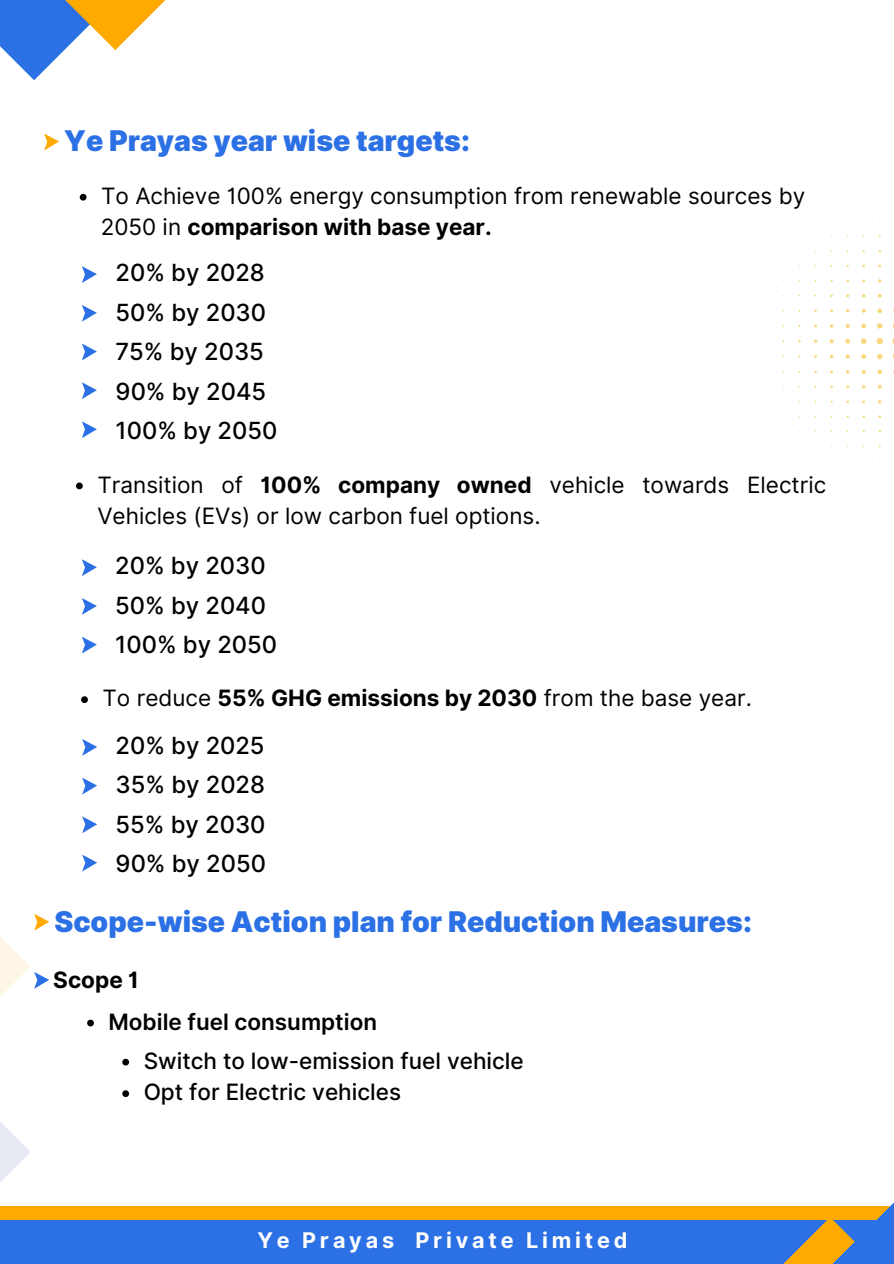
<style>
.page{position:relative;width:894px;height:1264px;background:#fff}
.page>*{position:absolute;margin:0;border:0;box-sizing:border-box;transform-origin:0 0}
.t1{font:900 28.5px "Inter";color:#2b70e4}
.t2{font:500 23.7px/39.3px "Inter";color:#000}
.t3{font:22.5px/31.5px "Inter";color:#000}
.t4{font:500 22.5px "Inter";color:#000}
.t5{font:700 22.5px "Inter";color:#000}
.t6{font:600 22.5px "Inter";color:#000}
.t7{font:700 21.6px "Inter";letter-spacing:.175em;color:#fff}
.s1{font-weight:400}
.s2{font-weight:700}
</style>
<div class="page">
<svg style="left:0;top:0;width:165px;height:80px"></svg>
<svg style="left:782px;top:206px;width:111px;height:271px"></svg>
<div style="left:0;top:1206px;width:893px;height:57px;background:#fa0"></div>
<div style="left:0;top:1219px;width:893px;height:44px;background:#2b70e4"></div>
<svg style="left:777px;top:1204px;width:116px;height:59px"></svg>
<svg style="left:44px;top:134px;width:15px;height:16px"></svg>
<svg style="left:80px;top:194px;width:6px;height:6px"></svg>
<svg style="left:82px;top:266px;width:14px;height:17px"></svg>
<svg style="left:82px;top:305px;width:14px;height:17px"></svg>
<svg style="left:82px;top:343px;width:14px;height:17px"></svg>
<svg style="left:82px;top:382px;width:14px;height:17px"></svg>
<svg style="left:82px;top:421px;width:14px;height:17px"></svg>
<svg style="left:76px;top:482px;width:7px;height:7px"></svg>
<svg style="left:82px;top:559px;width:14px;height:17px"></svg>
<svg style="left:82px;top:598px;width:14px;height:17px"></svg>
<svg style="left:82px;top:636px;width:14px;height:17px"></svg>
<svg style="left:81px;top:696px;width:7px;height:7px"></svg>
<svg style="left:82px;top:739px;width:15px;height:16px"></svg>
<svg style="left:82px;top:777px;width:15px;height:17px"></svg>
<svg style="left:82px;top:816px;width:15px;height:17px"></svg>
<svg style="left:82px;top:854px;width:15px;height:17px"></svg>
<svg style="left:0;top:914px;width:49px;height:306px"></svg>
<svg style="left:87px;top:1019px;width:7px;height:7px"></svg>
<svg style="left:122px;top:1058px;width:7px;height:7px"></svg>
<svg style="left:122px;top:1090px;width:7px;height:7px"></svg>
<h1 class="t1" style="left:64px;top:124px;width:407px">Ye Prayas year wise targets:</h1>
<p class="t3" style="left:101px;top:180px;width:705px">To Achieve 100% energy consumption from renewable sources by</p>
<p class="t5" style="left:101px;top:214px;width:392px"><span class="s1">2050 in</span> comparison with base year.</p>
<p class="t2" style="left:116px;top:253px;width:163px">20% by 2028<br>50% by 2030<br>75% by 2035<br>90% by 2045<br>100% by 2050</p>
<h2 class="t3" style="left:97px;top:468px;width:730px">Transition of <span class="s2">100% company owned</span> vehicle towards Electric<br>Vehicles (EVs) or low carbon fuel options.</h2>
<p class="t2" style="left:115px;top:546px;width:163px">20% by 2030<br>50% by 2040<br>100% by 2050</p>
<p class="t3" style="left:102px;top:682px;width:650px">To reduce <span class="s2">55% GHG emissions by 2030</span> from the base year.</p>
<p class="t2" style="left:116px;top:725px;width:152px;text-align:justify">20% by 2025<br>35% by 2028<br>55% by 2030<br>90% by 2050</p>
<p class="t1" style="left:54px;top:904px;width:698px">Scope-wise Action plan for Reduction Measures:</p>
<p class="t5" style="left:53px;top:966px;width:87px">Scope 1</p>
<p class="t6" style="left:108px;top:1008px;width:270px">Mobile fuel consumption</p>
<h2 class="t4" style="left:144px;top:1047px;width:381px">Switch to low-emission fuel vehicle</h2>
<p class="t4" style="left:144px;top:1078px;width:259px">Opt for Electric vehicles</p>
<p class="t7" style="left:257px;top:1227px;width:371px">Ye Prayas Private Limited</p>
</div>
